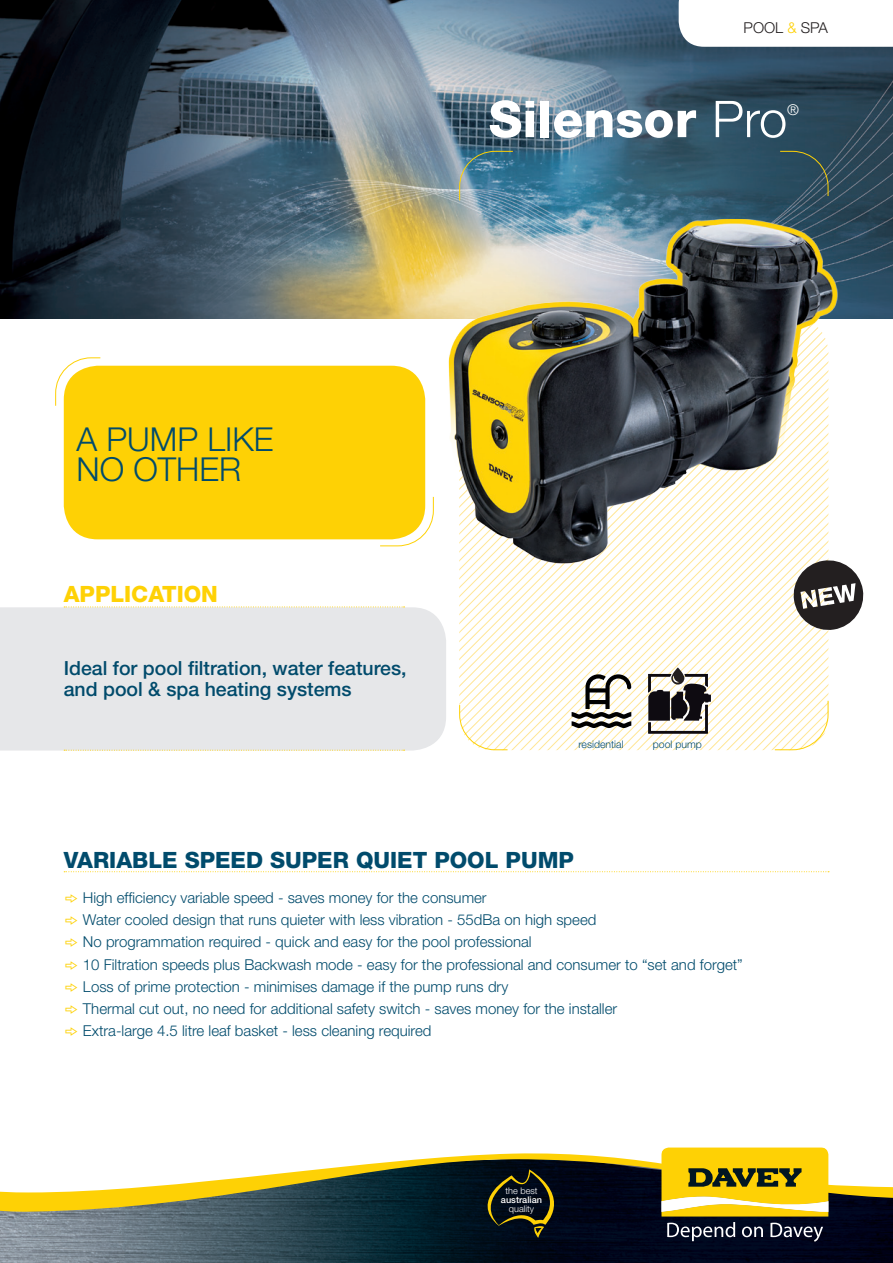
<style>
.page{position:relative;width:893px;height:1263px;background:#fff}
.page>*{position:absolute;margin:0;border:0;box-sizing:border-box;transform-origin:0 0}
.t1{font:800 50.7px "Helvetica Neue";color:#fff}
.t2{font:300 33px/30px "Helvetica Neue";color:#014b6c}
.Body{font:800 22.5px "Helvetica Neue";color:#014b6c}
.t3{font:800 22.5px "Helvetica Neue";color:#fed105}
.Body-2{font:500 19.5px/21px "Helvetica Neue";color:#014b6c}
.Body-3{font:300 15px "Helvetica Neue";color:#014b6c}
.t4{font:300 15px "Helvetica Neue";color:#231f20}
.t5{font:300 14.85px "Helvetica Neue";color:#fff}
.Body-4{font:300 10.5px "Helvetica Neue";color:#014b6c}
.t6{font:300 9.15px/9.1px "Helvetica Neue";color:#fff;text-align:center}
.s1{color:#fed105}
.s2{font-weight:300}
.s3{font-family:"Zeal";font-weight:400;color:#fed105}
.s4{font-weight:500}
</style>
<div class="page">
<img style="left:0;top:0;width:893px;height:319px">
<div style="left:0;top:607px;width:446px;height:143px;background:#e6e7e9"></div>
<svg style="left:679px;top:0;width:214px;height:47px"></svg>
<div style="left:64px;top:366px;width:361px;height:173px;background:#fed105;border-radius:34px"></div>
<svg style="left:633px;top:571px;width:195px;height:179px"></svg>
<img style="left:0;top:1212px;width:893px;height:51px">
<svg style="left:0;top:1153px;width:893px;height:59px"></svg>
<svg style="left:467px;top:1169px;width:106px;height:69px;background:#141a18"></svg>
<svg style="left:661px;top:1147px;width:168px;height:95px;background:#ae982c"></svg>
<svg style="left:64px;top:750px;width:341px;height:1px"></svg>
<svg style="left:64px;top:606px;width:341px;height:1px"></svg>
<svg style="left:64px;top:871px;width:765px;height:1px"></svg>
<svg style="left:459px;top:151px;width:55px;height:50px;background:#56889d"></svg>
<svg style="left:779px;top:151px;width:50px;height:46px;background:#32505b"></svg>
<svg style="left:774px;top:700px;width:55px;height:50px"></svg>
<svg style="left:459px;top:704px;width:49px;height:46px"></svg>
<svg style="left:379px;top:538px;width:20px;height:9px"></svg>
<svg style="left:55px;top:357px;width:46px;height:49px"></svg>
<img style="left:399px;top:219px;width:494px;height:352px">
<svg style="left:791px;top:558px;width:75px;height:74px"></svg>
<svg style="left:572px;top:674px;width:59px;height:54px"></svg>
<svg style="left:648px;top:668px;width:63px;height:66px"></svg>
<p class="t4" style="left:744px;top:19px;width:86px">POOL <span class="s1">&amp;</span> SPA</p>
<p class="t1" style="left:489px;top:89px;width:300px">Silensor <span class="s2">Pro</span></p>
<p class="t5" style="left:787px;top:101px;width:13px">®</p>
<p class="t2" style="left:77px;top:423px;width:198px">A PUMP LIKE<br>NO OTHER</p>
<p class="t3" style="left:64px;top:580px;width:156px">APPLICATION</p>
<p class="Body-2" style="left:64px;top:658px;width:344px">Ideal for pool filtration, water features, and pool &amp; spa heating systems</p>
<p class="Body-4" style="left:578px;top:737px;width:47px">residential</p>
<p class="Body-4" style="left:653px;top:737px;width:51px">pool pump</p>
<p class="Body" style="left:64px;top:846px;width:512px">VARIABLE SPEED SUPER QUIET POOL PUMP</p>
<p class="Body-3" style="left:64px;top:888px;width:424px"><span class="s3">c</span> High efficiency variable speed - saves money for the consumer</p>
<p class="Body-3" style="left:64px;top:911px;width:534px"><span class="s3">c</span> Water cooled design that runs quieter with less vibration - 55dBa on high speed</p>
<p class="Body-3" style="left:64px;top:933px;width:469px"><span class="s3">c</span> No programmation required - quick and easy for the pool professional</p>
<p class="Body-3" style="left:64px;top:955px;width:681px"><span class="s3">c</span> 10 Filtration speeds plus Backwash mode - easy for the professional and consumer to “set and forget”</p>
<p class="Body-3" style="left:64px;top:977px;width:446px"><span class="s3">c</span> Loss of prime protection - minimises damage if the pump runs dry</p>
<p class="Body-3" style="left:64px;top:1000px;width:555px"><span class="s3">c</span> Thermal cut out, no need for additional safety switch - saves money for the installer</p>
<p class="Body-3" style="left:64px;top:1022px;width:369px"><span class="s3">c</span> Extra-large 4.5 litre leaf basket - less cleaning required</p>
<p class="t6" style="left:501px;top:1185px;width:43px">the best <span class="s4">australian </span>quality</p>
</div>
